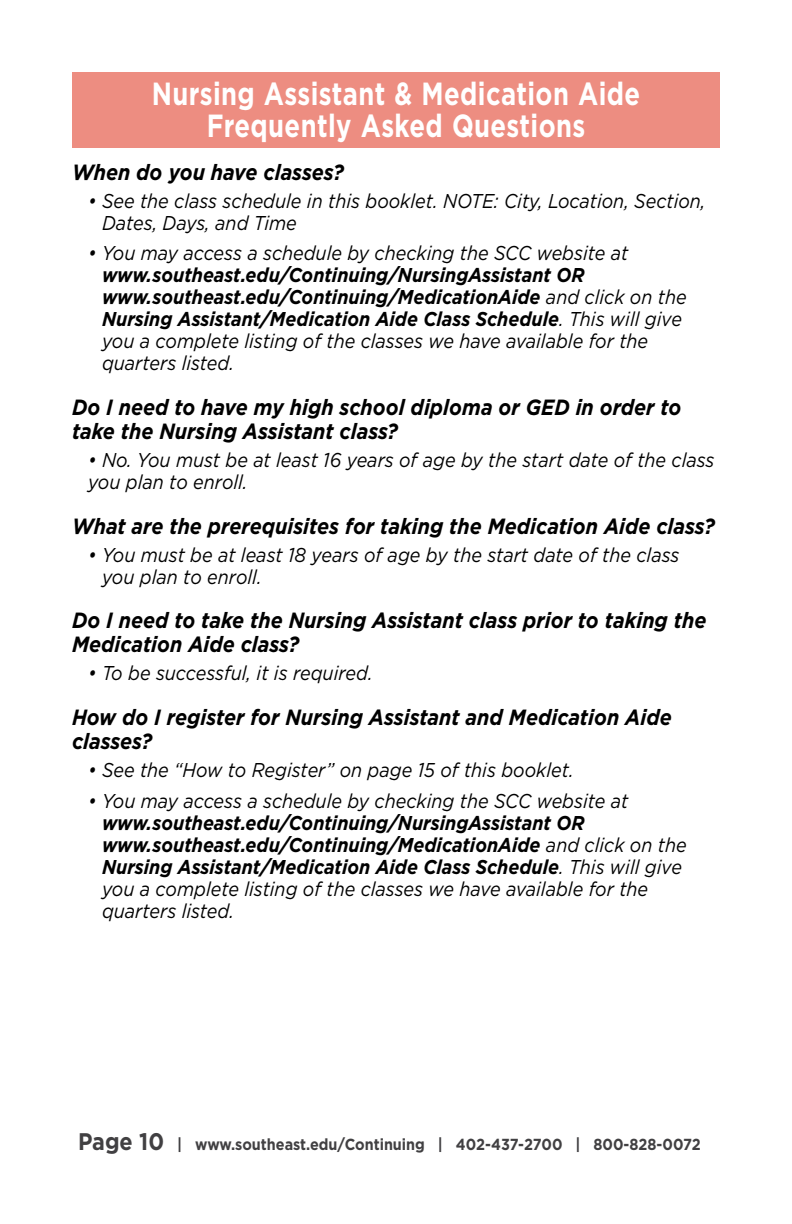
<style>
.page{position:relative;width:792px;height:1224px;background:#fff}
.page>*{position:absolute;margin:0;border:0;box-sizing:border-box;transform-origin:0 0}
.t1{font:700 32px/32px "Gotham";letter-spacing:.015em;color:#fff;text-align:center;scale:.8 1}
.t2{font:italic 700 22px/24px "Gotham";color:#000;scale:.9 1}
.t3{font:italic 700 20px/22px "Gotham";color:#000;scale:.9 1}
.t4{font:italic 20px/22px "Gotham";color:#000;scale:.9 1}
.t5{font:700 16px "Gotham";color:#414042;scale:.9 1}
.s1{font-weight:400}
.s2{font-size:24px}
</style>
<div class="page">
<div style="left:72px;top:72px;width:648px;height:76px;background:#ed8d81"></div>
<h1 class="t1" style="left:152px;top:77px;width:612px">Nursing Assistant &amp; Medication Aide<br>Frequently Asked Questions</h1>
<p class="t2" style="left:72px;top:160px;width:304px">When do you have classes?</p>
<p class="t4" style="left:102px;top:189px;width:672px;text-indent:-14px">• See the class schedule in this booklet. NOTE: City, Location, Section,<br>Dates, Days, and Time</p>
<p class="t4" style="left:88px;top:242px;width:602px">• You may access a schedule by checking the SCC website at</p>
<p class="t3" style="left:102px;top:264px;width:651px">www.southeast.edu/Continuing/NursingAssistant OR www.southeast.edu/Continuing/MedicationAide <span class="s1">and click on the </span>Nursing Assistant/Medication Aide Class Schedule<span class="s1">. This will give you a complete listing of the classes we have available for the quarters listed.</span></p>
<p class="t2" style="left:72px;top:395px;width:679px">Do I need to have my high school diploma or GED in order to take the Nursing Assistant class?</p>
<p class="t4" style="left:88px;top:448px;width:698px">• No. You must be at least 16 years of age by the start date of the class you plan to enroll.</p>
<p class="t2" style="left:72px;top:514px;width:716px">What are the prerequisites for taking the Medication Aide class?</p>
<p class="t4" style="left:102px;top:543px;width:643px;text-indent:-14px">• You must be at least 18 years of age by the start date of the class you plan to enroll.</p>
<p class="t2" style="left:72px;top:609px;width:706px">Do I need to take the Nursing Assistant class prior to taking the<br>Medication Aide class?</p>
<p class="t4" style="left:88px;top:662px;width:318px">• To be successful, it is required.</p>
<p class="t2" style="left:72px;top:705px;width:668px">How do I register for Nursing Assistant and Medication Aide classes?</p>
<p class="t4" style="left:88px;top:758px;width:541px">• See the “How to Register” on page 15 of this booklet.</p>
<p class="t4" style="left:88px;top:789px;width:602px">• You may access a schedule by checking the SCC website at</p>
<p class="t3" style="left:102px;top:811px;width:651px">www.southeast.edu/Continuing/NursingAssistant OR www.southeast.edu/Continuing/MedicationAide <span class="s1">and click on the </span>Nursing Assistant/Medication Aide Class Schedule<span class="s1">. This will give you a complete listing of the classes we have available for the quarters listed.</span></p>
<p class="t5" style="left:78px;top:1133px;width:694px"><span class="s2">Page 10</span> | www.southeast.edu/Continuing | 402-437-2700 | 800-828-0072</p>
</div>
